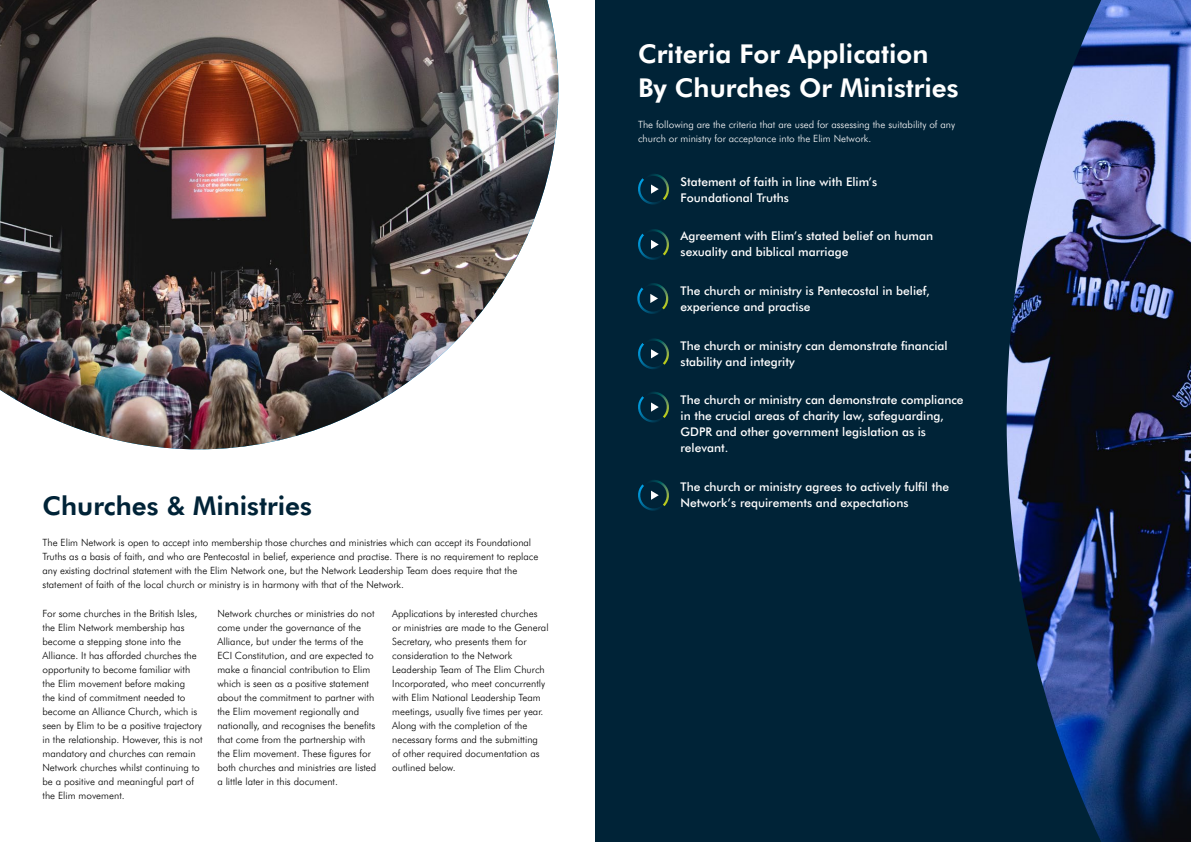
<style>
.page{position:relative;width:1191px;height:842px;background:#fff}
.page>*{position:absolute;margin:0;border:0;box-sizing:border-box;transform-origin:0 0}
.t1{font:800 26px/34px "Futura BT";color:#fff}
.t2{font:800 26px "Futura BT";color:#002337}
.t3{font:500 12px/16px "Futura BT";color:#fff}
.t4{font:300 10px/14px "Futura BT";color:#000}
.t5{font:300 10px/14px "Futura BT";color:#fff}
</style>
<div class="page">
<img style="left:0;top:0;width:558px;height:449px">
<div style="left:595px;top:0;width:596px;height:842px;background:#002337"></div>
<svg style="left:638px;top:174px;width:31px;height:31px"></svg>
<svg style="left:638px;top:229px;width:31px;height:31px"></svg>
<svg style="left:637px;top:283px;width:31px;height:31px"></svg>
<svg style="left:638px;top:338px;width:31px;height:31px"></svg>
<svg style="left:638px;top:392px;width:31px;height:31px"></svg>
<svg style="left:638px;top:480px;width:31px;height:31px"></svg>
<img style="left:1006px;top:0;width:185px;height:842px">
<h1 class="t1" style="left:638px;top:37px;width:322px">Criteria For Application<br>By Churches Or Ministries</h1>
<p class="t5" style="left:638px;top:118px;width:318px">The following are the criteria that are used for assessing the suitability of any church or ministry for acceptance into the Elim Network.</p>
<p class="t3" style="left:680px;top:173px;width:198px">Statement of faith in line with Elim’s<br>Foundational Truths</p>
<p class="t3" style="left:680px;top:228px;width:254px">Agreement with Elim’s stated belief on human sexuality and biblical marriage</p>
<p class="t3" style="left:680px;top:283px;width:251px">The church or ministry is Pentecostal in belief, experience and practise</p>
<p class="t3" style="left:680px;top:337px;width:268px">The church or ministry can demonstrate financial stability and integrity</p>
<p class="t3" style="left:680px;top:392px;width:284px">The church or ministry can demonstrate compliance in the crucial areas of charity law, safeguarding, GDPR and other government legislation as is relevant.</p>
<p class="t3" style="left:680px;top:479px;width:270px">The church or ministry agrees to actively fulfil the</p>
<h1 class="t2" style="left:43px;top:490px;width:271px">Churches &amp; Ministries</h1>
<p class="t3" style="left:680px;top:495px;width:229px">Network’s requirements and expectations</p>
<p class="t4" style="left:43px;top:536px;width:497px">The Elim Network is open to accept into membership those churches and ministries which can accept its Foundational Truths as a basis of faith, and who are Pentecostal in belief, experience and practise. There is no requirement to replace any existing doctrinal statement with the Elim Network one, but the Network Leadership Team does require that the statement of faith of the local church or ministry is in harmony with that of the Network.</p>
<p class="t4" style="left:43px;top:607px;width:161px">For some churches in the British Isles, the Elim Network membership has become a stepping stone into the Alliance. It has afforded churches the opportunity to become familiar with the Elim movement before making<br>the kind of commitment needed to become an Alliance Church, which is seen by Elim to be a positive trajectory in the relationship. However, this is not mandatory and churches can remain Network churches whilst continuing to be a positive and meaningful part of the Elim movement.</p>
<p class="t4" style="left:217px;top:607px;width:160px">Network churches or ministries do not come under the governance of the Alliance, but under the terms of the ECI Constitution, and are expected to make a financial contribution to Elim which is seen as a positive statement about the commitment to partner with the Elim movement regionally and nationally, and recognises the benefits that come from the partnership with the Elim movement. These figures for both churches and ministries are listed a little later in this document.</p>
<p class="t4" style="left:392px;top:607px;width:158px">Applications by interested churches or ministries are made to the General Secretary, who presents them for consideration to the Network Leadership Team of The Elim Church Incorporated, who meet concurrently with Elim National Leadership Team meetings, usually five times per year.<br>Along with the completion of the necessary forms and the submitting of other required documentation as outlined below.</p>
</div>
